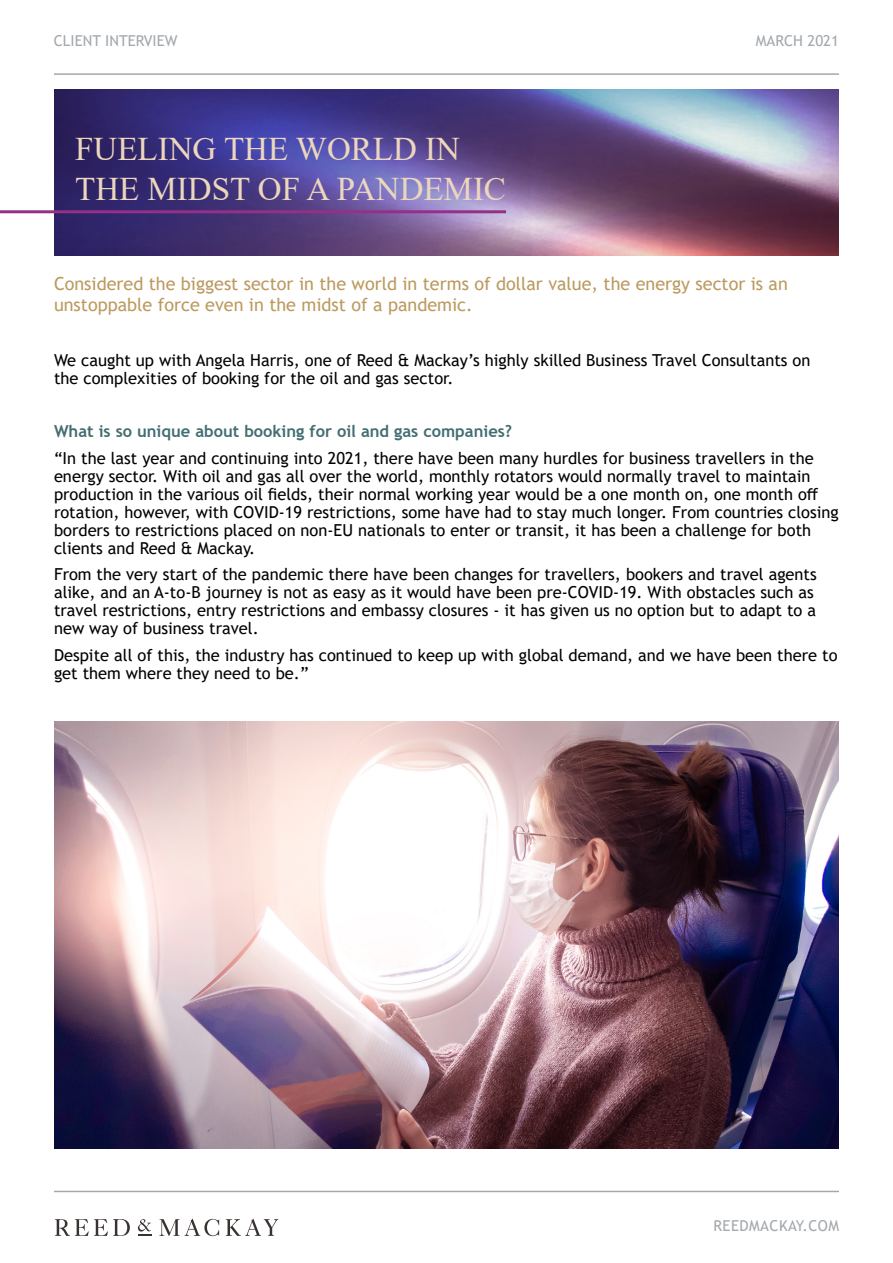
<style>
.page{position:relative;width:893px;height:1263px;background:#fff}
.page>*{position:absolute;margin:0;border:0;box-sizing:border-box;transform-origin:0 0}
.t1{font:33px/39.6px "Times New Roman";color:#ecd6bd}
.t2{font:18px/21.6px "Trebuchet MS";color:#bc9a5f}
.t3{font:16.5px/18px "Trebuchet MS";color:#020203}
.t4{font:700 16.5px "Trebuchet MS";color:#446e72}
.t5{font:15px "Trebuchet MS";color:#a3a9ac}
.t6{font:15px "Trebuchet MS";letter-spacing:.03em;color:#a3a9ac}
</style>
<div class="page">
<hr style="left:54px;top:73px;width:785px;height:2px;background:#a3a9ac">
<hr style="left:54px;top:1191px;width:785px;height:1px;background:#a3a9ac">
<svg style="left:55px;top:1219px;width:75px;height:17px"></svg>
<svg style="left:159px;top:1219px;width:60px;height:17px"></svg>
<svg style="left:226px;top:1219px;width:52px;height:17px"></svg>
<svg style="left:138px;top:1219px;width:13px;height:17px"></svg>
<img style="left:54px;top:89px;width:785px;height:166px">
<hr style="left:0;top:210px;width:506px;height:3px;background:#962f88">
<img style="left:54px;top:721px;width:785px;height:427px">
<p class="t5" style="left:54px;top:32px;width:125px">CLIENT INTERVIEW</p>
<p class="t5" style="left:756px;top:32px;width:84px">MARCH 2021</p>
<h1 class="t1" style="left:75px;top:128px;width:432px">FUELING THE WORLD IN<br>THE MIDST OF A PANDEMIC</h1>
<p class="t2" style="left:54px;top:272px;width:735px">Considered the biggest sector in the world in terms of dollar value, the energy sector is an unstoppable force even in the midst of a pandemic.</p>
<p class="t3" style="left:54px;top:351px;width:758px">We caught up with Angela Harris, one of Reed &amp; Mackay’s highly skilled Business Travel Consultants on the complexities of booking for the oil and gas sector.</p>
<p class="t4" style="left:54px;top:421px;width:460px">What is so unique about booking for oil and gas companies?</p>
<p class="t3" style="left:54px;top:448px;width:786px">“In the last year and continuing into 2021, there have been many hurdles for business travellers in the energy sector. With oil and gas all over the world, monthly rotators would normally travel to maintain production in the various oil fields, their normal working year would be a one month on, one month off rotation, however, with COVID-19 restrictions, some have had to stay much longer. From countries closing borders to restrictions placed on non-EU nationals to enter or transit, it has been a challenge for both clients and Reed &amp; Mackay.</p>
<p class="t3" style="left:54px;top:565px;width:764px">From the very start of the pandemic there have been changes for travellers, bookers and travel agents alike, and an A-to-B journey is not as easy as it would have been pre-COVID-19. With obstacles such as travel restrictions, entry restrictions and embassy closures - it has given us no option but to adapt to a new way of business travel.</p>
<p class="t3" style="left:54px;top:645px;width:785px">Despite all of this, the industry has continued to keep up with global demand, and we have been there to get them where they need to be.”</p>
<p class="t6" style="left:713px;top:1216px;width:127px">REEDMACKAY.COM</p>
</div>
